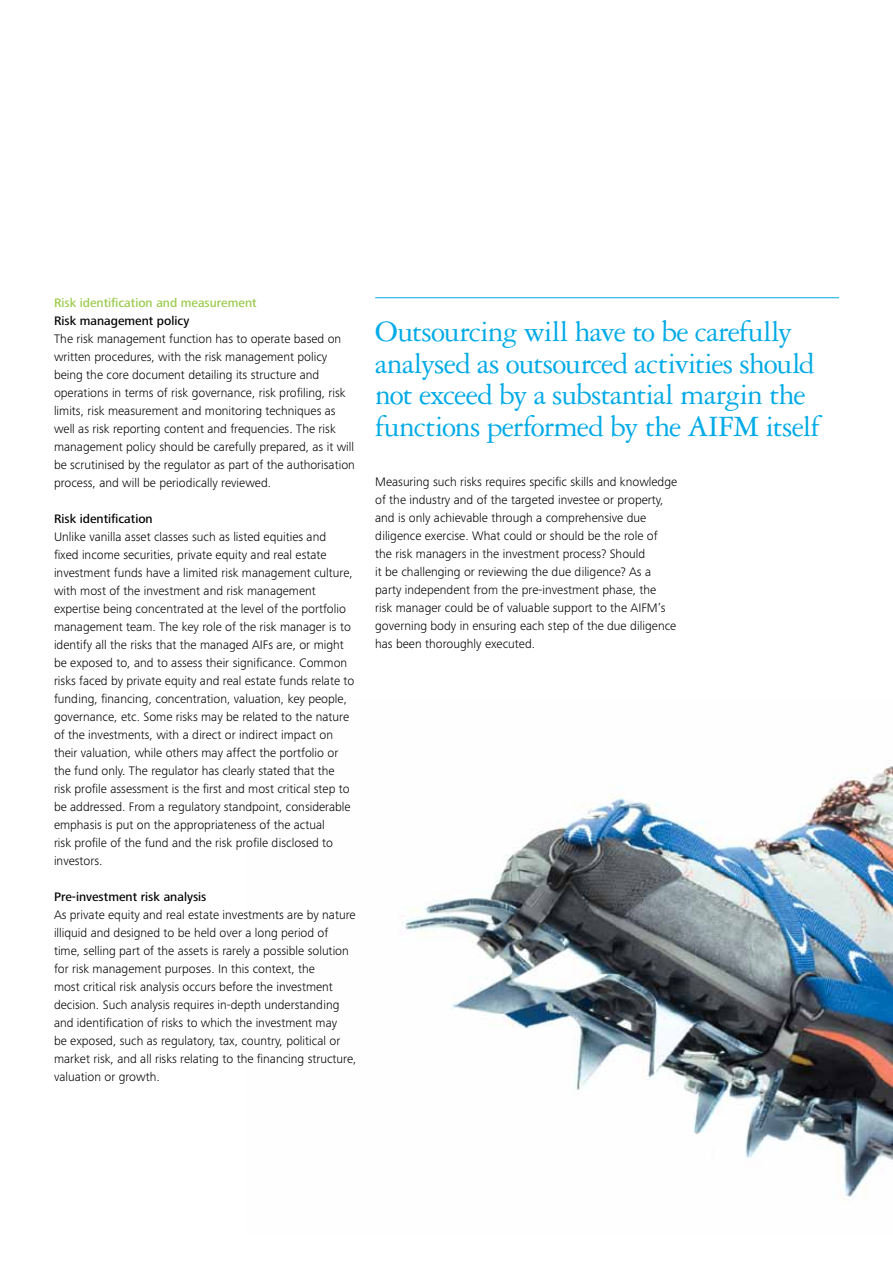
<style>
.page{position:relative;width:893px;height:1263px;background:#fff}
.page>*{position:absolute;margin:0;border:0;box-sizing:border-box;transform-origin:0 0}
.t1{font:31.5px/31.5px "Garamond 3 LT Std";letter-spacing:-.03em;color:#00aae7}
.t2{font:300 12.75px/18px "Frutiger Next Pro";color:#000}
.t3{font:500 12.75px "Frutiger Next Pro";color:#000}
.t4{font:500 12.75px "Frutiger Next Pro";color:#99ca49}
</style>
<div class="page">
<img style="left:400px;top:766px;width:493px;height:434px">
<hr style="left:375px;top:297px;width:464px;height:1px;background:#00aae7">
<p class="t4" style="left:54px;top:295px;width:204px">Risk identification and measurement</p>
<p class="t3" style="left:54px;top:313px;width:137px">Risk management policy</p>
<p class="t2" style="left:54px;top:330px;width:302px">The risk management function has to operate based on written procedures, with the risk management policy being the core document detailing its structure and operations in terms of risk governance, risk profiling, risk limits, risk measurement and monitoring techniques as well as risk reporting content and frequencies. The risk management policy should be carefully prepared, as it will be scrutinised by the regulator as part of the authorisation process, and will be periodically reviewed.</p>
<p class="t3" style="left:54px;top:511px;width:100px">Risk identification</p>
<p class="t2" style="left:54px;top:528px;width:302px">Unlike vanilla asset classes such as listed equities and<br>fixed income securities, private equity and real estate investment funds have a limited risk management culture, with most of the investment and risk management expertise being concentrated at the level of the portfolio management team. The key role of the risk manager is to identify all the risks that the managed AIFs are, or might be exposed to, and to assess their significance. Common risks faced by private equity and real estate funds relate to funding, financing, concentration, valuation, key people, governance, etc. Some risks may be related to the nature of the investments, with a direct or indirect impact on their valuation, while others may affect the portfolio or the fund only. The regulator has clearly stated that the risk profile assessment is the first and most critical step to be addressed. From a regulatory standpoint, considerable emphasis is put on the appropriateness of the actual<br>risk profile of the fund and the risk profile disclosed to investors.</p>
<p class="t3" style="left:54px;top:889px;width:154px">Pre-investment risk analysis</p>
<p class="t2" style="left:54px;top:906px;width:304px">As private equity and real estate investments are by nature illiquid and designed to be held over a long period of time, selling part of the assets is rarely a possible solution for risk management purposes. In this context, the<br>most critical risk analysis occurs before the investment decision. Such analysis requires in-depth understanding and identification of risks to which the investment may<br>be exposed, such as regulatory, tax, country, political or market risk, and all risks relating to the financing structure, valuation or growth.</p>
<h1 class="t1" style="left:375px;top:316px;width:446px">Outsourcing will have to be carefully analysed as outsourced activities should not exceed by a substantial margin the functions performed by the AIFM itself</h1>
<p class="t2" style="left:375px;top:472px;width:304px">Measuring such risks requires specific skills and knowledge of the industry and of the targeted investee or property, and is only achievable through a comprehensive due diligence exercise. What could or should be the role of the risk managers in the investment process? Should<br>it be challenging or reviewing the due diligence? As a party independent from the pre-investment phase, the<br>risk manager could be of valuable support to the AIFM’s governing body in ensuring each step of the due diligence has been thoroughly executed.</p>
</div>
